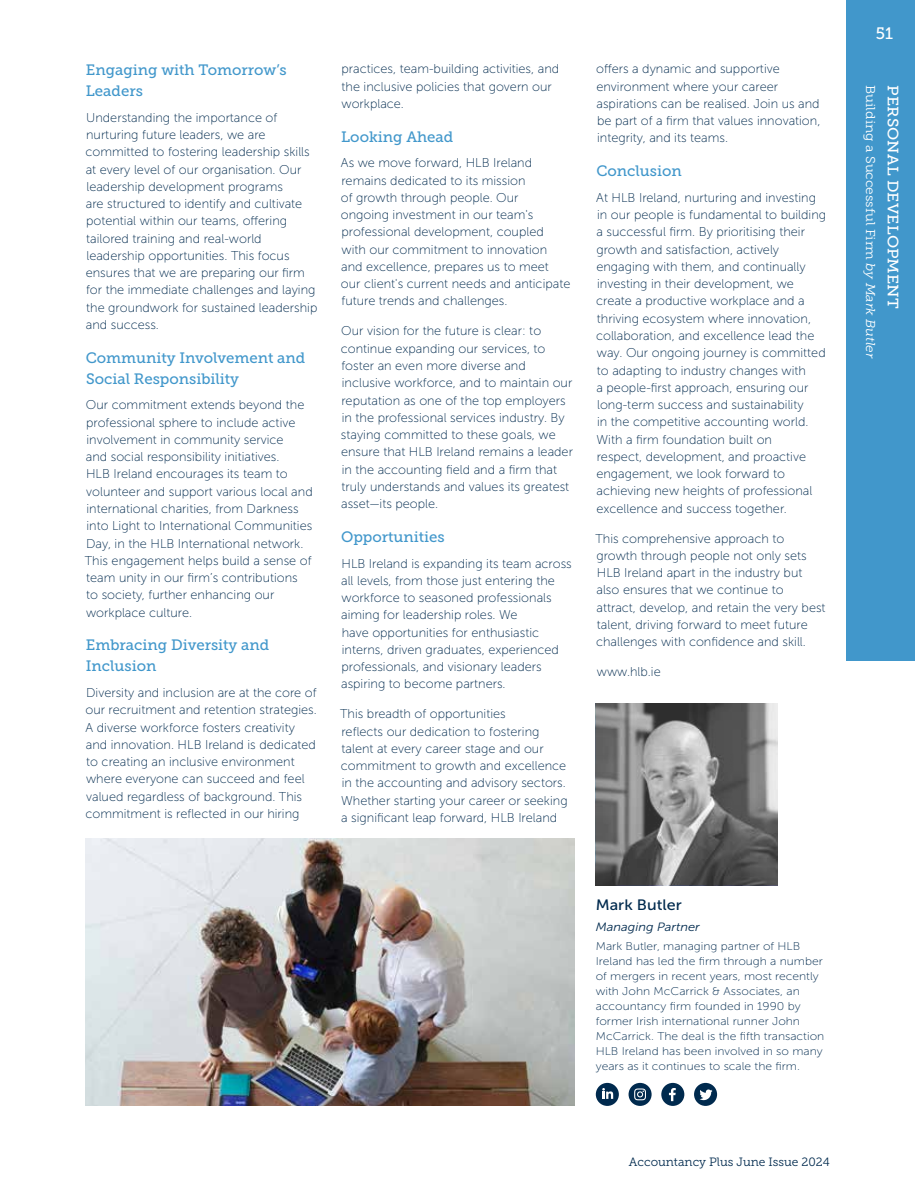
<style>
.page{position:relative;width:915px;height:1191px;background:#fff}
.page>*{position:absolute;margin:0;border:0;box-sizing:border-box;transform-origin:0 0}
.t1{font:16.5px "Museo Slab 500";color:#fff}
.t2{font:15px/21px "Museo Slab 500";color:#4197cb}
.t3{font:15px "Museo Slab 500";letter-spacing:.01em;color:#fff;scale:1.07 1}
.t4{font:15px "Museo Sans 500";color:#002a4e;scale:1.07 1}
.t5{font:12.75px/17.2px "Museo Sans 100";color:#002a4e}
.t6{font:12.75px "Museo Slab 300";color:#fff;scale:1.07 1}
.t7{font:12px "Museo Slab 300";color:#002a4e}
.t8{font:italic 12px "Museo Sans 300";color:#002a4e;scale:1.07 1}
.t9{font:11.25px/15px "Museo Sans 100";color:#002a4e;scale:1.07 1}
.s1{font-style:italic}
</style>
<div class="page">
<img style="left:85px;top:838px;width:489px;height:268px">
<svg style="left:595px;top:1082px;width:23px;height:24px"></svg>
<svg style="left:602px;top:1088px;width:11px;height:10px"></svg>
<div style="left:661px;top:1082px;width:23px;height:24px;background:#002a4e;border-radius:50%"></div>
<svg style="left:668px;top:1088px;width:7px;height:13px"></svg>
<svg style="left:628px;top:1082px;width:23px;height:24px"></svg>
<svg style="left:634px;top:1088px;width:11px;height:12px"></svg>
<svg style="left:693px;top:1082px;width:23px;height:24px"></svg>
<svg style="left:699px;top:1089px;width:13px;height:11px"></svg>
<img style="left:595px;top:703px;width:182px;height:182px">
<div style="left:846px;top:0;width:68px;height:660px;background:#4197cb"></div>
<p class="t2" style="left:86px;top:59px;width:202px">Engaging with Tomorrow’s<br>Leaders</p>
<p class="t5" style="left:85px;top:109px;width:233px">Understanding the importance of nurturing future leaders, we are committed to fostering leadership skills at every level of our organisation. Our leadership development programs<br>are structured to identify and cultivate potential within our teams, offering tailored training and real-world leadership opportunities. This focus ensures that we are preparing our firm for the immediate challenges and laying the groundwork for sustained leadership and success.</p>
<p class="t2" style="left:86px;top:347px;width:221px">Community Involvement and<br>Social Responsibility</p>
<p class="t5" style="left:85px;top:396px;width:229px">Our commitment extends beyond the professional sphere to include active involvement in community service<br>and social responsibility initiatives.<br>HLB Ireland encourages its team to volunteer and support various local and international charities, from Darkness into Light to International Communities Day, in the HLB International network.<br>This engagement helps build a sense of team unity in our firm’s contributions<br>to society, further enhancing our workplace culture.</p>
<p class="t2" style="left:86px;top:634px;width:185px">Embracing Diversity and<br>Inclusion</p>
<p class="t5" style="left:85px;top:684px;width:233px">Diversity and inclusion are at the core of our recruitment and retention strategies.<br>A diverse workforce fosters creativity and innovation. HLB Ireland is dedicated to creating an inclusive environment where everyone can succeed and feel valued regardless of background. This commitment is reflected in our hiring</p>
<p class="t5" style="left:341px;top:60px;width:219px">practices, team-building activities, and the inclusive policies that govern our workplace.</p>
<p class="t2" style="left:341px;top:126px;width:114px">Looking Ahead</p>
<p class="t5" style="left:341px;top:154px;width:231px">As we move forward, HLB Ireland remains dedicated to its mission<br>of growth through people. Our<br>ongoing investment in our team's professional development, coupled with our commitment to innovation and excellence, prepares us to meet our client's current needs and anticipate future trends and challenges.</p>
<p class="t5" style="left:340px;top:323px;width:233px">Our vision for the future is clear: to continue expanding our services, to foster an even more diverse and inclusive workforce, and to maintain our reputation as one of the top employers in the professional services industry. By staying committed to these goals, we ensure that HLB Ireland remains a leader in the accounting field and a firm that truly understands and values its greatest asset—its people.</p>
<p class="t2" style="left:341px;top:526px;width:105px">Opportunities</p>
<p class="t5" style="left:341px;top:555px;width:232px">HLB Ireland is expanding its team across all levels, from those just entering the workforce to seasoned professionals aiming for leadership roles. We<br>have opportunities for enthusiastic interns, driven graduates, experienced professionals, and visionary leaders aspiring to become partners.</p>
<p class="t5" style="left:340px;top:705px;width:229px">This breadth of opportunities<br>reflects our dedication to fostering talent at every career stage and our commitment to growth and excellence in the accounting and advisory sectors.<br>Whether starting your career or seeking a significant leap forward, HLB Ireland</p>
<p class="t5" style="left:596px;top:60px;width:226px">offers a dynamic and supportive environment where your career aspirations can be realised. Join us and be part of a firm that values innovation, integrity, and its teams.</p>
<p class="t2" style="left:596px;top:161px;width:87px">Conclusion</p>
<p class="t5" style="left:596px;top:189px;width:231px">At HLB Ireland, nurturing and investing in our people is fundamental to building a successful firm. By prioritising their growth and satisfaction, actively engaging with them, and continually investing in their development, we create a productive workplace and a thriving ecosystem where innovation, collaboration, and excellence lead the way. Our ongoing journey is committed to adapting to industry changes with<br>a people-first approach, ensuring our long-term success and sustainability<br>in the competitive accounting world.<br>With a firm foundation built on<br>respect, development, and proactive engagement, we look forward to achieving new heights of professional excellence and success together.</p>
<p class="t5" style="left:595px;top:530px;width:231px">This comprehensive approach to growth through people not only sets HLB Ireland apart in the industry but also ensures that we continue to<br>attract, develop, and retain the very best talent, driving forward to meet future challenges with confidence and skill.</p>
<p class="t5" style="left:596px;top:663px;width:65px">www.hlb.ie</p>
<p class="t4" style="left:595px;top:896px;width:82px">Mark Butler</p>
<p class="t8" style="left:595px;top:920px;width:99px">Managing Partner</p>
<p class="t9" style="left:595px;top:938px;width:215px">Mark Butler, managing partner of HLB Ireland has led the firm through a number of mergers in recent years, most recently with John McCarrick &amp; Associates, an accountancy firm founded in 1990 by former Irish international runner John McCarrick. The deal is the fifth transaction HLB Ireland has been involved in so many years as it continues to scale the firm.</p>
<p class="t7" style="left:628px;top:1155px;width:202px">Accountancy Plus June Issue 2024</p>
<p class="t1" style="left:875px;top:24px;width:19px">51</p>
<p class="t6" style="left:877px;top:85px;width:257px;rotate:90deg">Building a Successful Firm <span class="s1">by Mark Butler</span></p>
<p class="t3" style="left:901px;top:85px;width:210px;rotate:90deg">PERSONAL DEVELOPMENT</p>
</div>
